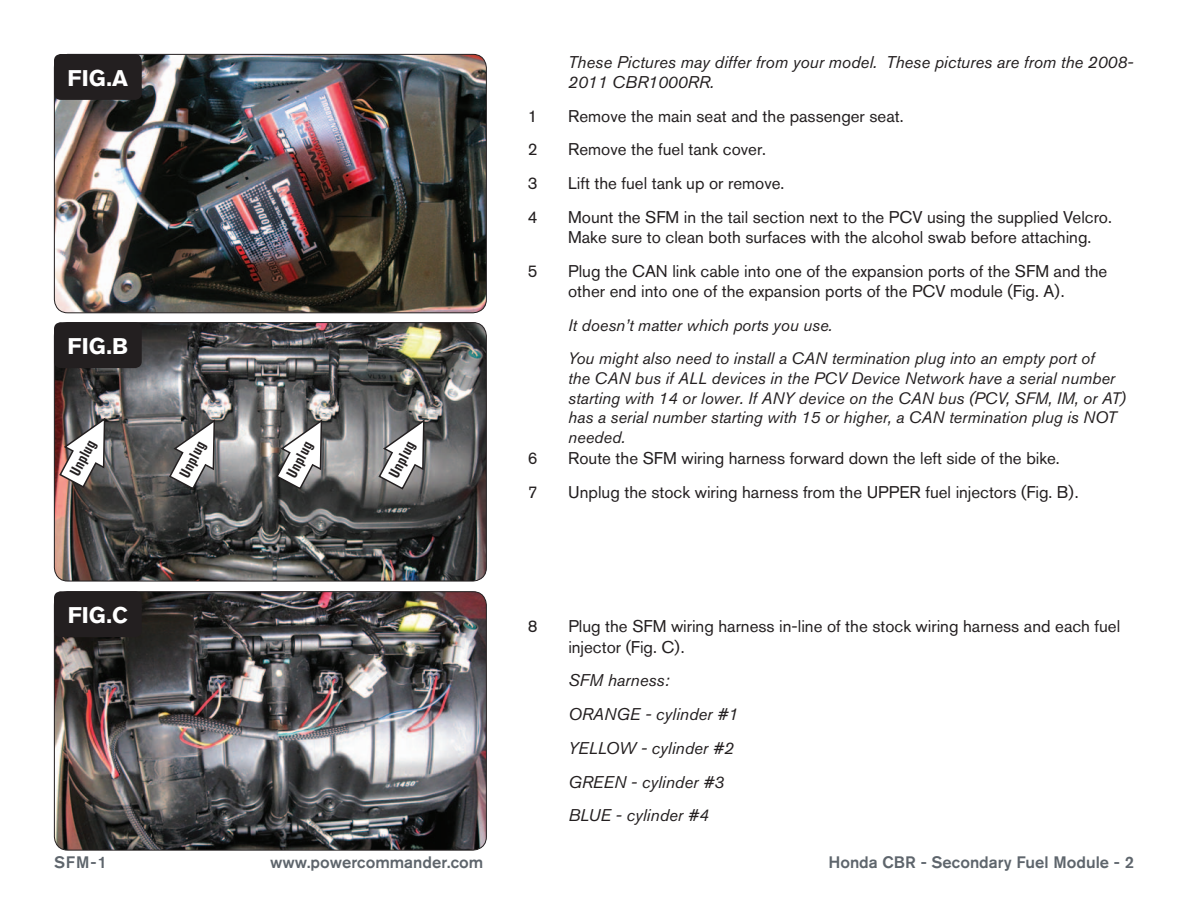
<style>
.page{position:relative;width:1188px;height:918px;background:#fff}
.page>*{position:absolute;margin:0;border:0;box-sizing:border-box;transform-origin:0 0}
.t1{font:700 22.5px "Akzidenz Grotesk BQ";color:#fff}
.Bodycopy{font:16.8px/20.2px "Akzidenz Grotesk BQ";color:#231f20}
.Bodycopy-2{font:italic 16.8px/20.2px "Akzidenz Grotesk BQ";color:#231f20}
.Bodycopy-3{font:italic 16.5px/19.8px "Akzidenz Grotesk BQ";color:#231f20}
.t2{font:500 16.5px "Akzidenz Grotesk BQ";color:#5e656c}
.Callouts{font:700 condensed 15px "Akzidenz Grotesk BQ";color:#231f20}
</style>
<div class="page">
<img style="left:54px;top:54px;width:432px;height:259px">
<div style="left:54px;top:54px;width:433px;height:259px;border:1px solid #231f20;border-radius:14px"></div>
<img style="left:54px;top:323px;width:432px;height:258px">
<div style="left:54px;top:322px;width:433px;height:259px;border:1px solid #231f20;border-radius:14px"></div>
<div style="left:54px;top:54px;width:88px;height:46px;background:#231f20;border-radius:7px"></div>
<div style="left:54px;top:322px;width:88px;height:46px;background:#231f20;border-radius:7px"></div>
<svg style="left:58px;top:416px;width:48px;height:73px"></svg>
<img style="left:54px;top:592px;width:432px;height:258px">
<div style="left:54px;top:591px;width:433px;height:259px;border:1px solid #231f20;border-radius:14px"></div>
<div style="left:54px;top:591px;width:88px;height:46px;background:#231f20;border-radius:7px"></div>
<svg style="left:168px;top:418px;width:48px;height:73px"></svg>
<svg style="left:275px;top:418px;width:48px;height:73px"></svg>
<svg style="left:377px;top:418px;width:48px;height:73px"></svg>
<p class="t1" style="left:68px;top:65px;width:62px">FIG.A</p>
<p class="t1" style="left:68px;top:333px;width:62px">FIG.B</p>
<p class="Callouts" style="left:66px;top:470px;width:40px;rotate:-62deg">Unplug</p>
<p class="Callouts" style="left:176px;top:472px;width:40px;rotate:-62deg">Unplug</p>
<p class="Callouts" style="left:283px;top:472px;width:40px;rotate:-62deg">Unplug</p>
<p class="Callouts" style="left:385px;top:472px;width:40px;rotate:-62deg">Unplug</p>
<p class="t1" style="left:68px;top:602px;width:62px">FIG.C</p>
<p class="Bodycopy-2" style="left:568px;top:51px;width:567px">These Pictures may differ from your model. These pictures are from the 2008-<br>2011 CBR1000RR.</p>
<p class="Bodycopy" style="left:528px;top:105px;width:11px">1</p>
<p class="Bodycopy" style="left:568px;top:105px;width:337px">Remove the main seat and the passenger seat.</p>
<p class="Bodycopy" style="left:528px;top:139px;width:11px">2</p>
<p class="Bodycopy" style="left:568px;top:139px;width:199px">Remove the fuel tank cover.</p>
<p class="Bodycopy" style="left:528px;top:173px;width:11px">3</p>
<p class="Bodycopy" style="left:568px;top:173px;width:218px">Lift the fuel tank up or remove.</p>
<p class="Bodycopy" style="left:528px;top:207px;width:11px">4</p>
<p class="Bodycopy" style="left:568px;top:207px;width:545px">Mount the SFM in the tail section next to the PCV using the supplied Velcro.<br>Make sure to clean both surfaces with the alcohol swab before attaching.</p>
<p class="Bodycopy" style="left:528px;top:261px;width:11px">5</p>
<p class="Bodycopy" style="left:568px;top:261px;width:541px">Plug the CAN link cable into one of the expansion ports of the SFM and the other end into one of the expansion ports of the PCV module (Fig. A).</p>
<p class="Bodycopy-3" style="left:568px;top:315px;width:266px">It doesn’t matter which ports you use.</p>
<p class="Bodycopy-3" style="left:568px;top:348px;width:559px">You might also need to install a CAN termination plug into an empty port of<br>the CAN bus if ALL devices in the PCV Device Network have a serial number starting with 14 or lower. If ANY device on the CAN bus (PCV, SFM, IM, or AT) has a serial number starting with 15 or higher, a CAN termination plug is NOT needed.</p>
<p class="Bodycopy" style="left:528px;top:448px;width:11px">6</p>
<p class="Bodycopy" style="left:568px;top:448px;width:493px">Route the SFM wiring harness forward down the left side of the bike.</p>
<p class="Bodycopy" style="left:528px;top:482px;width:11px">7</p>
<p class="Bodycopy" style="left:568px;top:482px;width:512px">Unplug the stock wiring harness from the UPPER fuel injectors (Fig. B).</p>
<p class="Bodycopy" style="left:528px;top:616px;width:11px">8</p>
<p class="Bodycopy" style="left:568px;top:616px;width:553px">Plug the SFM wiring harness in-line of the stock wiring harness and each fuel injector (Fig. C).</p>
<p class="Bodycopy-2" style="left:568px;top:670px;width:102px">SFM harness:</p>
<p class="Bodycopy-2" style="left:568px;top:704px;width:171px">ORANGE - cylinder #1</p>
<p class="Bodycopy-2" style="left:568px;top:738px;width:167px">YELLOW - cylinder #2</p>
<p class="Bodycopy-2" style="left:568px;top:771px;width:157px">GREEN - cylinder #3</p>
<p class="Bodycopy-2" style="left:568px;top:805px;width:142px">BLUE - cylinder #4</p>
<p class="t2" style="left:54px;top:852px;width:55px">SFM-1</p>
<p class="t2" style="left:270px;top:852px;width:215px">www.powercommander.com</p>
<p class="t2" style="left:828px;top:852px;width:307px">Honda CBR - Secondary Fuel Module - 2</p>
</div>
